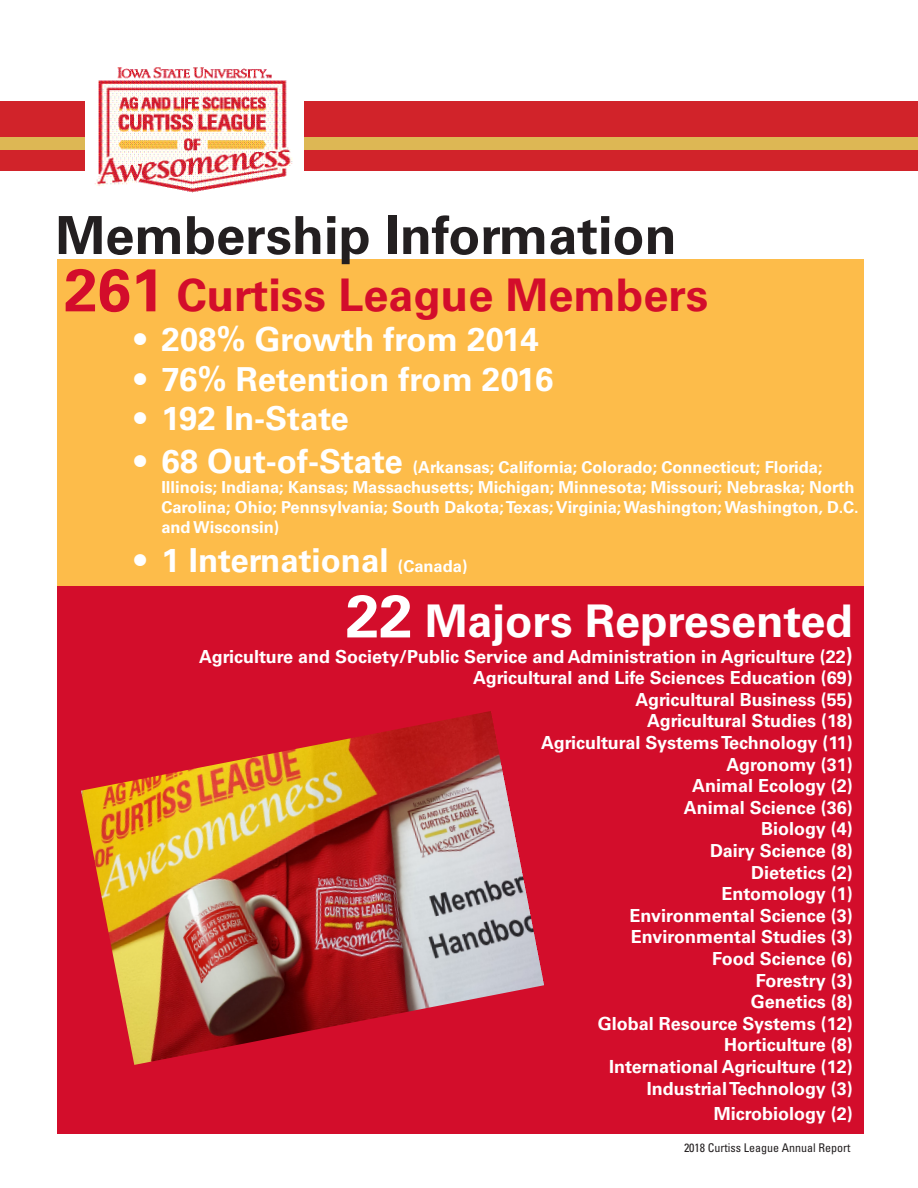
<style>
.page{position:relative;width:918px;height:1188px;background:#fff}
.page>*{position:absolute;margin:0;border:0;box-sizing:border-box;transform-origin:0 0}
.t1{font:700 52.5px "Univers LT Std";color:#231f20}
.t2{font:700 45px "Univers LT Std";color:#d30d2b}
.t3{font:700 45px "Univers LT Std";color:#fff}
.t4{font:700 33px "Univers LT Std";color:#fff}
.t5{font:700 18px "Univers LT Std";color:#fff}
.t6{font:700 16.5px/19.8px "Univers LT Std";color:#fff}
.t7{font:condensed 12px "Univers LT Std";color:#231f20}
.s1{font-size:60px}
.s2{font-size:33px}
.s3{font-size:16.5px}
.s4{font-size:21px}
</style>
<div class="page">
<div style="left:58px;top:259px;width:806px;height:327px;background:#fdbc4a"></div>
<div style="left:58px;top:586px;width:806px;height:547px;background:#d30d2b"></div>
<img style="left:81px;top:711px;width:463px;height:354px">
<div style="left:0;top:101px;width:918px;height:69px;background:#d1232a"></div>
<div style="left:0;top:138px;width:918px;height:12px;background:#ddb754"></div>
<img style="left:86px;top:67px;width:217px;height:126px">
<p class="t1" style="left:56px;top:205px;width:623px">Membership Information</p>
<p class="t2" style="left:64px;top:269px;width:646px"><span class="s1">261</span> Curtiss League Members</p>
<p class="t4" style="left:134px;top:320px;width:406px">• 208% Growth from 2014</p>
<p class="t4" style="left:134px;top:360px;width:421px">• 76% Retention from 2016</p>
<p class="t4" style="left:134px;top:399px;width:216px">• 192 In-State</p>
<p class="t6" style="left:161px;top:458px;width:699px;text-indent:-27px"><span class="s2">• 68 Out-of-State</span> (Arkansas; California; Colorado; Connecticut; Florida; Illinois; Indiana; Kansas; Massachusetts; Michigan; Minnesota; Missouri; Nebraska; North Carolina; Ohio; Pennsylvania; South Dakota; Texas; Virginia; Washington; Washington, D.C. and Wisconsin)</p>
<p class="t4" style="left:134px;top:541px;width:335px">• 1 International <span class="s3">(Canada)</span></p>
<p class="t3" style="left:346px;top:595px;width:509px"><span class="s1">22</span> Majors Represented</p>
<p class="t5" style="left:199px;top:646px;width:655px">Agriculture and Society/Public Service and Administration in Agriculture (22<span class="s4">)</span></p>
<p class="t5" style="left:473px;top:667px;width:381px">Agricultural and Life Sciences Education (69)</p>
<p class="t5" style="left:636px;top:689px;width:219px">Agricultural Business (55)</p>
<p class="t5" style="left:647px;top:711px;width:207px">Agricultural Studies (18)</p>
<p class="t5" style="left:541px;top:732px;width:313px">Agricultural Systems Technology (11)</p>
<p class="t5" style="left:726px;top:754px;width:128px">Agronomy (31)</p>
<p class="t5" style="left:692px;top:775px;width:162px">Animal Ecology (2)</p>
<p class="t5" style="left:684px;top:797px;width:171px">Animal Science (36)</p>
<p class="t5" style="left:761px;top:819px;width:93px">Biology (4)</p>
<p class="t5" style="left:710px;top:840px;width:144px">Dairy Science (8)</p>
<p class="t5" style="left:751px;top:862px;width:103px">Dietetics (2)</p>
<p class="t5" style="left:722px;top:883px;width:133px">Entomology (1)</p>
<p class="t5" style="left:630px;top:905px;width:225px">Environmental Science (3)</p>
<p class="t5" style="left:631px;top:927px;width:223px">Environmental Studies (3)</p>
<p class="t5" style="left:712px;top:948px;width:142px">Food Science (6)</p>
<p class="t5" style="left:756px;top:970px;width:99px">Forestry (3)</p>
<p class="t5" style="left:751px;top:991px;width:104px">Genetics (8)</p>
<p class="t5" style="left:598px;top:1013px;width:256px">Global Resource Systems (12)</p>
<p class="t5" style="left:724px;top:1035px;width:130px">Horticulture (8)</p>
<p class="t5" style="left:609px;top:1056px;width:245px">International Agriculture (12)</p>
<p class="t5" style="left:647px;top:1078px;width:208px">Industrial Technology (3)</p>
<p class="t5" style="left:714px;top:1103px;width:141px">Microbiology (2)</p>
<p class="t7" style="left:684px;top:1140px;width:168px">2018 Curtiss League Annual Report</p>
</div>
